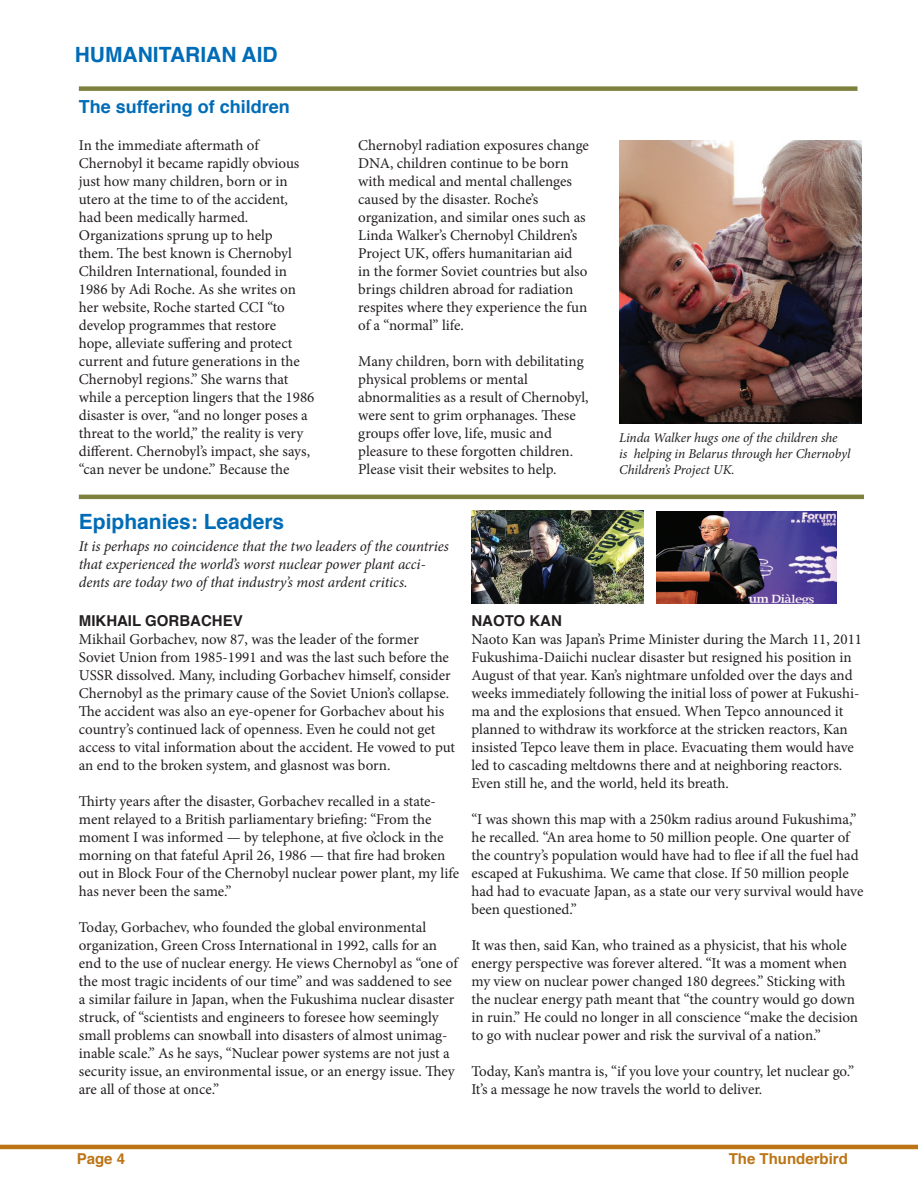
<style>
.page{position:relative;width:918px;height:1188px;background:#fff}
.page>*{position:absolute;margin:0;border:0;box-sizing:border-box;transform-origin:0 0}
.t1{font:700 21px "Helvetica";color:#006cb7}
.t2{font:700 18px "Helvetica";color:#006cb7}
.t3{font:15px/18px "Minion Pro";color:#231f20}
.t4{font:italic 15px/18px "Minion Pro";letter-spacing:-.005em;color:#231f20}
.t5{font:700 15px "Helvetica";color:#231f20}
.t6{font:700 15px "Helvetica";color:#bc7415}
.t7{font:italic 13.5px/16.2px "Minion Pro";letter-spacing:-.005em;color:#231f20}
</style>
<div class="page">
<hr style="left:0;top:1145px;width:918px;height:4px;background:#bc7415">
<div style="left:79px;top:86px;width:779px;height:5px;background:#7e813e"></div>
<hr style="left:79px;top:495px;width:785px;height:4px;background:#7e813e">
<img style="left:619px;top:141px;width:243px;height:283px">
<img style="left:656px;top:511px;width:180px;height:93px">
<img style="left:471px;top:510px;width:173px;height:94px">
<h1 class="t1" style="left:75px;top:38px;width:204px">HUMANITARIAN AID</h1>
<p class="t2" style="left:79px;top:92px;width:213px">The suffering of children</p>
<p class="t3" style="left:79px;top:137px;width:237px">In the immediate aftermath of Chernobyl it became rapidly obvious just how many children, born or in utero at the time to of the accident,<br>had been medically harmed.<br>Organizations sprung up to help<br>them. The best known is Chernobyl Children International, founded in 1986 by Adi Roche. As she writes on her website, Roche started CCI “to develop programmes that restore<br>hope, alleviate suffering and protect current and future generations in the Chernobyl regions.” She warns that while a perception lingers that the 1986 disaster is over, “and no longer poses a threat to the world,” the reality is very different. Chernobyl’s impact, she says, “can never be undone.” Because the</p>
<p class="t3" style="left:358px;top:137px;width:232px">Chernobyl radiation exposures change DNA, children continue to be born with medical and mental challenges caused by the disaster. Roche’s organization, and similar ones such as Linda Walker’s Chernobyl Children’s Project UK, offers humanitarian aid<br>in the former Soviet countries but also brings children abroad for radiation respites where they experience the fun of a “normal” life.</p>
<p class="t3" style="left:358px;top:353px;width:232px">Many children, born with debilitating physical problems or mental abnormalities as a result of Chernobyl, were sent to grim orphanages. These groups offer love, life, music and pleasure to these forgotten children.<br>Please visit their websites to help.</p>
<h1 class="t1" style="left:79px;top:505px;width:207px">Epiphanies: Leaders</h1>
<p class="t4" style="left:79px;top:537px;width:372px">It is perhaps no coincidence that the two leaders of the countries that experienced the world’s worst nuclear power plant acci&shy;dents are today two of that industry’s most ardent critics.</p>
<p class="t7" style="left:619px;top:430px;width:233px">Linda Walker hugs one of the children she<br>is helping in Belarus through her Chernobyl<br>Children’s Project UK.</p>
<p class="t5" style="left:79px;top:609px;width:165px">MIKHAIL GORBACHEV</p>
<p class="t3" style="left:79px;top:630px;width:378px">Mikhail Gorbachev, now 87, was the leader of the former Soviet Union from 1985-1991 and was the last such before the USSR dissolved. Many, including Gorbachev himself, consider Chernobyl as the primary cause of the Soviet Union’s collapse.<br>The accident was also an eye-opener for Gorbachev about his country’s continued lack of openness. Even he could not get access to vital information about the accident. He vowed to put an end to the broken system, and glasnost was born.</p>
<p class="t3" style="left:79px;top:792px;width:382px">Thirty years after the disaster, Gorbachev recalled in a state&shy;ment relayed to a British parliamentary briefing: “From the moment I was informed — by telephone, at five o’clock in the morning on that fateful April 26, 1986 — that fire had broken out in Block Four of the Chernobyl nuclear power plant, my life has never been the same.”</p>
<p class="t3" style="left:79px;top:918px;width:380px">Today, Gorbachev, who founded the global environmental organization, Green Cross International in 1992, calls for an end to the use of nuclear energy. He views Chernobyl as “one of the most tragic incidents of our time” and was saddened to see a similar failure in Japan, when the Fukushima nuclear disaster struck, of “scientists and engineers to foresee how seemingly small problems can snowball into disasters of almost unimag&shy;inable scale.” As he says, “Nuclear power systems are not just a security issue, an environmental issue, or an energy issue. They are all of those at once.”</p>
<p class="t5" style="left:471px;top:609px;width:92px">NAOTO KAN</p>
<p class="t3" style="left:471px;top:630px;width:392px">Naoto Kan was Japan’s Prime Minister during the March 11, 2011<br>Fukushima-Daiichi nuclear disaster but resigned his position in August of that year. Kan’s nightmare unfolded over the days and weeks immediately following the initial loss of power at Fukushi&shy;ma and the explosions that ensued. When Tepco announced it planned to withdraw its workforce at the stricken reactors, Kan insisted Tepco leave them in place. Evacuating them would have led to cascading meltdowns there and at neighboring reactors.<br>Even still he, and the world, held its breath.</p>
<p class="t3" style="left:471px;top:810px;width:393px">“I was shown this map with a 250km radius around Fukushima,” he recalled. “An area home to 50 million people. One quarter of the country’s population would have had to flee if all the fuel had escaped at Fukushima. We came that close. If 50 million people had had to evacuate Japan, as a state our very survival would have been questioned.”</p>
<p class="t3" style="left:471px;top:936px;width:388px">It was then, said Kan, who trained as a physicist, that his whole energy perspective was forever altered. “It was a moment when my view on nuclear power changed 180 degrees.” Sticking with the nuclear energy path meant that “the country would go down in ruin.” He could no longer in all conscience “make the decision to go with nuclear power and risk the survival of a nation.”</p>
<p class="t3" style="left:471px;top:1062px;width:384px">Today, Kan’s mantra is, “if you love your country, let nuclear go.”<br>It’s a message he now travels the world to deliver.</p>
<p class="t6" style="left:77px;top:1147px;width:50px">Page 4</p>
<p class="t6" style="left:729px;top:1147px;width:121px">The Thunderbird</p>
</div>
